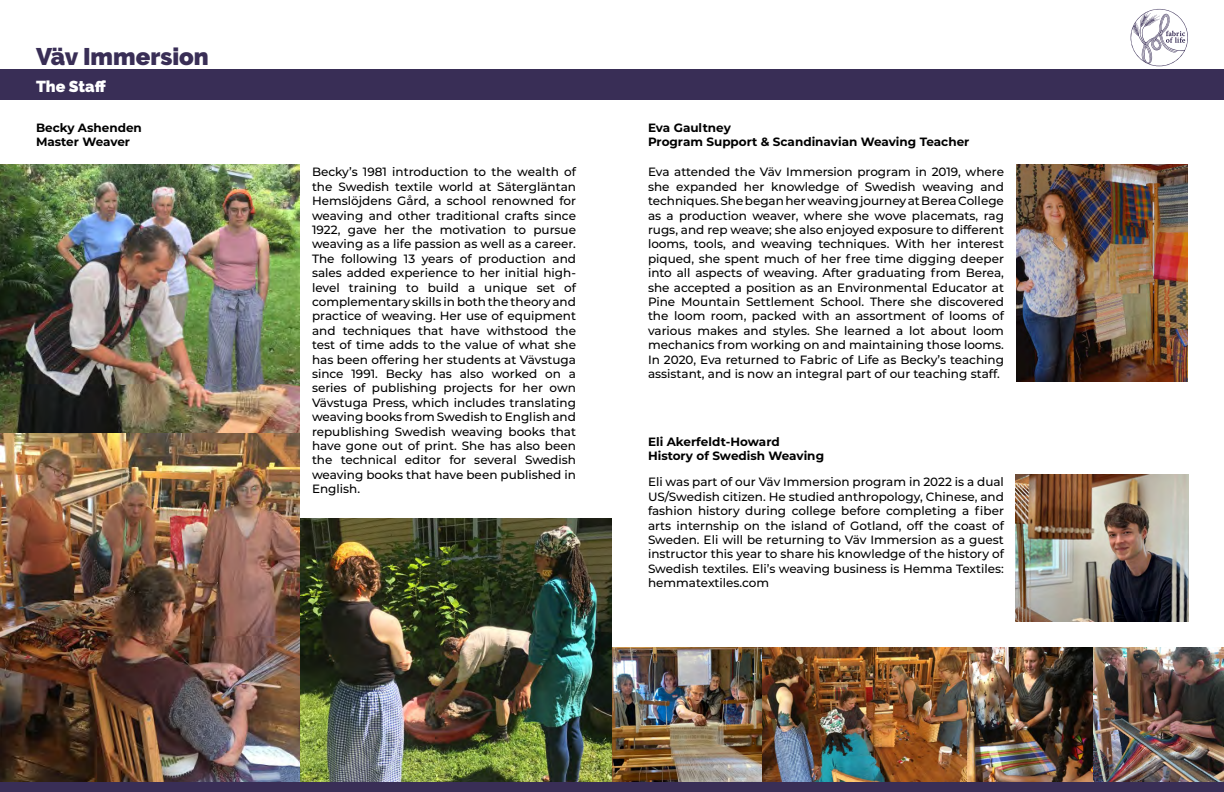
<style>
.page{position:relative;width:1224px;height:792px;background:#fff}
.page>*{position:absolute;margin:0;border:0;box-sizing:border-box;transform-origin:0 0}
.t1{font:900 24px "Raleway";color:#392e56}
.t2{font:900 15.8px "Raleway";color:#fff}
.t3{font:500 12px/14.4px "Montserrat";color:#000;text-align:justify}
.t4{font:700 12px/14.4px "Montserrat";color:#000}
</style>
<div class="page">
<div style="left:0;top:70px;width:612px;height:30px;background:#392e56"></div>
<div style="left:612px;top:70px;width:612px;height:30px;background:#392e56"></div>
<img style="left:1016px;top:475px;width:172px;height:147px">
<img style="left:0;top:164px;width:300px;height:618px">
<img style="left:300px;top:519px;width:312px;height:263px">
<img style="left:1016px;top:165px;width:172px;height:217px">
<img style="left:612px;top:647px;width:612px;height:135px">
<div style="left:0;top:782px;width:612px;height:10px;background:#392e56"></div>
<div style="left:612px;top:782px;width:612px;height:10px;background:#392e56"></div>
<svg style="left:1131px;top:9px;width:57px;height:57px"></svg>
<h1 class="t1" style="left:36px;top:43px;width:174px">Väv Immersion</h1>
<h2 class="t2" style="left:36px;top:78px;width:71px">The Staff</h2>
<p class="t4" style="left:36px;top:120px;width:107px">Becky Ashenden<br>Master Weaver</p>
<p class="t4" style="left:648px;top:120px;width:323px">Eva Gaultney<br>Program Support &amp; Scandinavian Weaving Teacher</p>
<p class="t3" style="left:312px;top:165px;width:266px">Becky’s 1981 introduction to the wealth of the Swedish textile world at Sätergläntan Hemslöjdens Gård, a school renowned for weaving and other traditional crafts since 1922, gave her the motivation to pursue weaving as a life passion as well as a career.<br>The following 13 years of production and sales added experience to her initial high&shy;level training to build a unique set of complementary skills in both the theory and practice of weaving. Her use of equipment and techniques that have withstood the test of time adds to the value of what she has been offering her students at Vävstuga since 1991. Becky has also worked on a series of publishing projects for her own Vävstuga Press, which includes translating weaving books from Swedish to English and republishing Swedish weaving books that have gone out of print. She has also been the technical editor for several Swedish weaving books that have been published in English.</p>
<p class="t3" style="left:648px;top:165px;width:358px">Eva attended the Väv Immersion program in 2019, where she expanded her knowledge of Swedish weaving and techniques. She began her weaving journey at Berea College as a production weaver, where she wove placemats, rag rugs, and rep weave; she also enjoyed exposure to different looms, tools, and weaving techniques. With her interest piqued, she spent much of her free time digging deeper into all aspects of weaving. After graduating from Berea, she accepted a position as an Environmental Educator at Pine Mountain Settlement School. There she discovered the loom room, packed with an assortment of looms of various makes and styles. She learned a lot about loom mechanics from working on and maintaining those looms.<br>In 2020, Eva returned to Fabric of Life as Becky’s teaching assistant, and is now an integral part of our teaching staff.</p>
<p class="t4" style="left:648px;top:434px;width:178px">Eli Akerfeldt-Howard<br>History of Swedish Weaving</p>
<p class="t3" style="left:648px;top:474px;width:358px">Eli was part of our Väv Immersion program in 2022 is a dual US/Swedish citizen. He studied anthropology, Chinese, and fashion history during college before completing a fiber arts internship on the island of Gotland, off the coast of Sweden. Eli will be returning to Väv Immersion as a guest instructor this year to share his knowledge of the history of Swedish textiles. Eli’s weaving business is Hemma Textiles: hemmatextiles.com</p>
</div>
